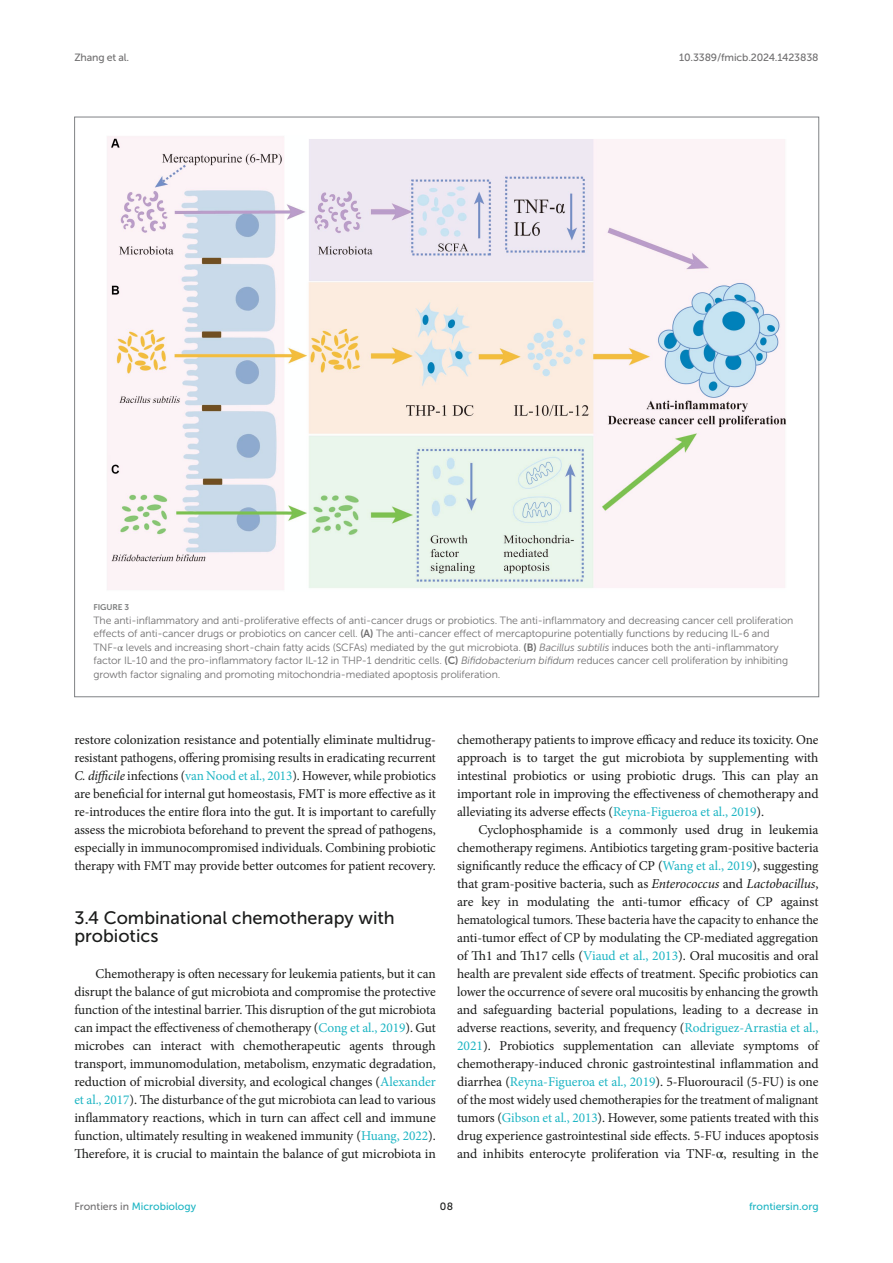
<style>
.page{position:relative;width:893px;height:1263px;background:#fff}
.page>*{position:absolute;margin:0;border:0;box-sizing:border-box;transform-origin:0 0}
.HEAD_2{font:18px/18px "Museo Sans 500";color:#1b1c1b}
.TEXT{font:13.5px/18px "Minion Pro";letter-spacing:-.005em;color:#1b1c1b;text-align:justify}
.TEXT_FLUSH{font:13.5px/18px "Minion Pro";letter-spacing:-.005em;color:#1b1c1b;text-align:justify}
.FIG_LEG{font:10.5px/13.5px "Museo Sans 300";letter-spacing:-.01em;color:#706f70}
.t1{font:10.5px "Museo Sans 500";color:#1db5c3}
.t2{font:10.5px "Museo Sans 500";letter-spacing:-.015em;color:#706f70}
.t3{font:10.5px "Museo Sans 500";color:#1b1c1b}
.FIG_HD{font:8.25px "Museo Sans 700";letter-spacing:-.01em;color:#7e7f7f}
.s1{font-family:"Museo Sans 700"}
.s2{font-family:"STIX General"}
.s3{font-style:italic}
.s4{color:#1db5c3}
.s5{color:#706f70}
</style>
<div class="page">
<img style="left:107px;top:136px;width:680px;height:454px">
<p class="t2" style="left:74px;top:51px;width:56px">Zhang et al.</p>
<p class="t2" style="left:679px;top:51px;width:141px">10.3389/fmicb.2024.1423838</p>
<p class="FIG_HD" style="left:94px;top:603px;width:37px">FIGURE 3</p>
<p class="FIG_LEG" style="left:94px;top:613px;width:701px">The anti-inflammatory and anti-proliferative effects of anti-cancer drugs or probiotics. The anti-inflammatory and decreasing cancer cell proliferation effects of anti-cancer drugs or probiotics on cancer cell. <span class="s1">(A)</span> The anti-cancer effect of mercaptopurine potentially functions by reducing IL-6 and TNF-<span class="s2">α</span> levels and increasing short-chain fatty acids (SCFAs) mediated by the gut microbiota. <span class="s1">(B)</span> <span class="s3">Bacillus subtilis</span> induces both the anti-inflammatory factor IL-10 and the pro-inflammatory factor IL-12 in THP-1 dendritic cells. <span class="s1">(C)</span> <span class="s3">Bifidobacterium bifidum</span> reduces cancer cell proliferation by inhibiting growth factor signaling and promoting mitochondria-mediated apoptosis proliferation.</p>
<p class="TEXT" style="left:74px;top:731px;width:363px">restore colonization resistance and potentially eliminate multidrug&shy;resistant pathogens, offering promising results in eradicating recurrent <span class="s3">C. difficile</span> infections (<span class="s4">van Nood et al., 2013</span>). However, while probiotics are beneficial for internal gut homeostasis, FMT is more effective as it re-introduces the entire flora into the gut. It is important to carefully assess the microbiota beforehand to prevent the spread of pathogens, especially in immunocompromised individuals. Combining probiotic therapy with FMT may provide better outcomes for patient recovery.</p>
<p class="HEAD_2" style="left:74px;top:909px;width:322px">3.4 Combinational chemotherapy with probiotics</p>
<p class="TEXT_FLUSH" style="left:74px;top:965px;width:363px;text-indent:21px">Chemotherapy is often necessary for leukemia patients, but it can disrupt the balance of gut microbiota and compromise the protective function of the intestinal barrier. This disruption of the gut microbiota can impact the effectiveness of chemotherapy (<span class="s4">Cong et al., 2019</span>). Gut microbes can interact with chemotherapeutic agents through transport, immunomodulation, metabolism, enzymatic degradation, reduction of microbial diversity, and ecological changes (<span class="s4">Alexander et al., 2017</span>). The disturbance of the gut microbiota can lead to various inflammatory reactions, which in turn can affect cell and immune function, ultimately resulting in weakened immunity (<span class="s4">Huang, 2022</span>).<br>Therefore, it is crucial to maintain the balance of gut microbiota in</p>
<p class="TEXT_FLUSH" style="left:457px;top:731px;width:363px">chemotherapy patients to improve efficacy and reduce its toxicity. One approach is to target the gut microbiota by supplementing with intestinal probiotics or using probiotic drugs. This can play an important role in improving the effectiveness of chemotherapy and alleviating its adverse effects (<span class="s4">Reyna-Figueroa et al., 2019</span>).</p>
<p class="TEXT" style="left:457px;top:821px;width:363px;text-indent:21px">Cyclophosphamide is a commonly used drug in leukemia chemotherapy regimens. Antibiotics targeting gram-positive bacteria significantly reduce the efficacy of CP (<span class="s4">Wang et al., 2019</span>), suggesting that gram-positive bacteria, such as <span class="s3">Enterococcus</span> and <span class="s3">Lactobacillus</span>, are key in modulating the anti-tumor efficacy of CP against hematological tumors. These bacteria have the capacity to enhance the anti-tumor effect of CP by modulating the CP-mediated aggregation of Th1 and Th17 cells (<span class="s4">Viaud et al., 2013</span>). Oral mucositis and oral health are prevalent side effects of treatment. Specific probiotics can lower the occurrence of severe oral mucositis by enhancing the growth and safeguarding bacterial populations, leading to a decrease in adverse reactions, severity, and frequency (<span class="s4">Rodriguez-Arrastia et al., 2021</span>). Probiotics supplementation can alleviate symptoms of chemotherapy-induced chronic gastrointestinal inflammation and diarrhea (<span class="s4">Reyna-Figueroa et al., 2019</span>). 5-Fluorouracil (5-FU) is one of the most widely used chemotherapies for the treatment of malignant tumors (<span class="s4">Gibson et al., 2013</span>). However, some patients treated with this drug experience gastrointestinal side effects. 5-FU induces apoptosis and inhibits enterocyte proliferation via TNF-<span class="s2">α</span>, resulting in the</p>
<p class="t1" style="left:74px;top:1200px;width:123px"><span class="s5">Frontiers in</span> Microbiology</p>
<p class="t3" style="left:440px;top:1200px;width:15px">08</p>
<p class="t1" style="left:749px;top:1200px;width:71px">frontiersin.org</p>
</div>
